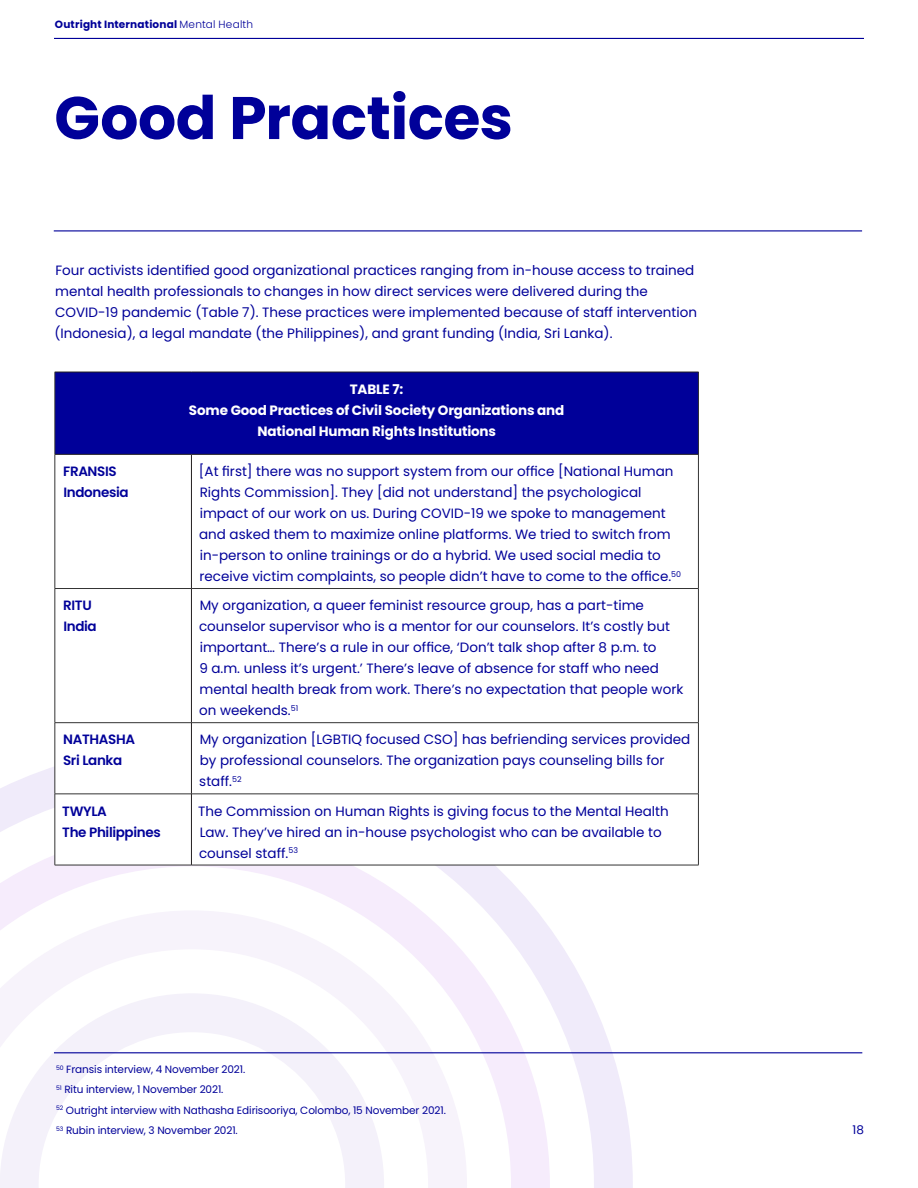
<style>
.page{position:relative;width:918px;height:1188px;background:#fff}
.page>*{position:absolute;margin:0;border:0;box-sizing:border-box;transform-origin:0 0}
.Heading_1{font:700 60px "Poppins";letter-spacing:-.01em;color:#009}
.Contents{font:13.5px/21px "Poppins";color:#009}
.Contents-2{font:700 13.5px/21px "Poppins";letter-spacing:-.01em;color:#fff;text-align:center}
.Contents-3{font:600 13.5px/21px "Poppins";letter-spacing:-.025em;color:#009}
.Body_text_1{font:12px "Poppins";color:#009}
.Contents-4{font:10.5px "Poppins";letter-spacing:-.01em;color:#009}
.t1{font:700 10.5px "Poppins";letter-spacing:.02em;color:#009}
.s1{font-weight:300}
</style>
<div class="page">
<hr style="left:54px;top:38px;width:810px;height:1px;background:#009">
<svg style="left:0;top:745px;width:633px;height:443px"></svg>
<svg style="left:0;top:828px;width:550px;height:360px"></svg>
<svg style="left:0;top:910px;width:467px;height:278px"></svg>
<svg style="left:0;top:993px;width:384px;height:195px"></svg>
<hr style="left:54px;top:230px;width:808px;height:1px;background:#009">
<div style="left:55px;top:372px;width:643px;height:82px;background:#009"></div>
<svg style="left:56px;top:455px;width:642px;height:410px"></svg>
<hr style="left:55px;top:372px;width:1px;height:82px;background:#333">
<hr style="left:55px;top:372px;width:136px;height:1px;background:#231f20">
<hr style="left:191px;top:372px;width:508px;height:1px;background:#231f20">
<hr style="left:698px;top:372px;width:1px;height:82px;background:#333">
<hr style="left:55px;top:454px;width:136px;height:1px;background:#231f20">
<hr style="left:191px;top:454px;width:507px;height:1px;background:#231f20">
<hr style="left:55px;top:454px;width:1px;height:134px;background:#333">
<hr style="left:698px;top:454px;width:1px;height:134px;background:#333">
<hr style="left:55px;top:588px;width:136px;height:1px;background:#333">
<hr style="left:55px;top:589px;width:1px;height:133px;background:#333">
<hr style="left:191px;top:588px;width:508px;height:1px;background:#333">
<hr style="left:698px;top:589px;width:1px;height:133px;background:#333">
<hr style="left:55px;top:722px;width:136px;height:1px;background:#333">
<hr style="left:55px;top:723px;width:1px;height:71px;background:#333">
<hr style="left:191px;top:722px;width:508px;height:1px;background:#333">
<hr style="left:698px;top:723px;width:1px;height:71px;background:#333">
<hr style="left:55px;top:794px;width:136px;height:1px;background:#333">
<hr style="left:55px;top:794px;width:1px;height:71px;background:#333">
<hr style="left:191px;top:794px;width:508px;height:1px;background:#333">
<hr style="left:698px;top:794px;width:1px;height:71px;background:#333">
<hr style="left:55px;top:865px;width:136px;height:1px;background:#333">
<hr style="left:191px;top:865px;width:508px;height:1px;background:#333">
<hr style="left:191px;top:455px;width:1px;height:133px;background:#231f20">
<hr style="left:191px;top:589px;width:1px;height:133px;background:#231f20">
<hr style="left:191px;top:723px;width:1px;height:71px;background:#231f20">
<hr style="left:191px;top:794px;width:1px;height:71px;background:#231f20">
<hr style="left:54px;top:1052px;width:808px;height:1px;background:#009">
<p class="t1" style="left:55px;top:19px;width:200px">Outright International <span class="s1">Mental Health</span></p>
<p class="Heading_1" style="left:54px;top:83px;width:460px">Good Practices</p>
<p class="Contents" style="left:54px;top:260px;width:644px">Four activists identified good organizational practices ranging from in-house access to trained mental health professionals to changes in how direct services were delivered during the COVID-19 pandemic (Table 7). These practices were implemented because of staff intervention (Indonesia), a legal mandate (the Philippines), and grant funding (India, Sri Lanka).</p>
<p class="Contents-2" style="left:189px;top:379px;width:377px">TABLE 7:<br>Some Good Practices of Civil Society Organizations and<br>National Human Rights Institutions</p>
<p class="Contents-3" style="left:63px;top:461px;width:67px">FRANSIS<br>Indonesia</p>
<p class="Contents" style="left:199px;top:461px;width:484px">[At first] there was no support system from our office [National Human Rights Commission]. They [did not understand] the psychological impact of our work on us. During COVID-19 we spoke to management and asked them to maximize online platforms. We tried to switch from in-person to online trainings or do a hybrid. We used social media to receive victim complaints, so people didn’t have to come to the office.<sup>50</sup></p>
<p class="Contents-3" style="left:63px;top:595px;width:35px">RITU<br>India</p>
<p class="Contents" style="left:199px;top:595px;width:486px">My organization, a queer feminist resource group, has a part-time counselor supervisor who is a mentor for our counselors. It’s costly but important… There’s a rule in our office, ‘Don’t talk shop after 8 p.m. to<br>9 a.m. unless it’s urgent.’ There’s leave of absence for staff who need mental health break from work. There’s no expectation that people work on weekends.<sup>51</sup></p>
<p class="Contents-3" style="left:63px;top:729px;width:74px">NATHASHA<br>Sri Lanka</p>
<p class="Contents" style="left:199px;top:729px;width:493px">My organization [LGBTIQ focused CSO] has befriending services provided by professional counselors. The organization pays counseling bills for staff.<sup>52</sup></p>
<p class="Contents-3" style="left:62px;top:800px;width:100px">TWYLA<br>The Philippines</p>
<p class="Contents" style="left:198px;top:800px;width:472px">The Commission on Human Rights is giving focus to the Mental Health<br>Law. They’ve hired an in-house psychologist who can be available to counsel staff.<sup>53</sup></p>
<p class="Contents-4" style="left:56px;top:1063px;width:191px"><sup>50</sup> Fransis interview, 4 November 2021.</p>
<p class="Contents-4" style="left:56px;top:1084px;width:169px"><sup>51</sup> Ritu interview, 1 November 2021.</p>
<p class="Contents-4" style="left:56px;top:1104px;width:391px"><sup>52</sup> Outright interview with Nathasha Edirisooriya, Colombo, 15 November 2021.</p>
<p class="Contents-4" style="left:56px;top:1124px;width:183px"><sup>53</sup> Rubin interview, 3 November 2021.</p>
<p class="Body_text_1" style="left:853px;top:1123px;width:13px">18</p>
</div>
